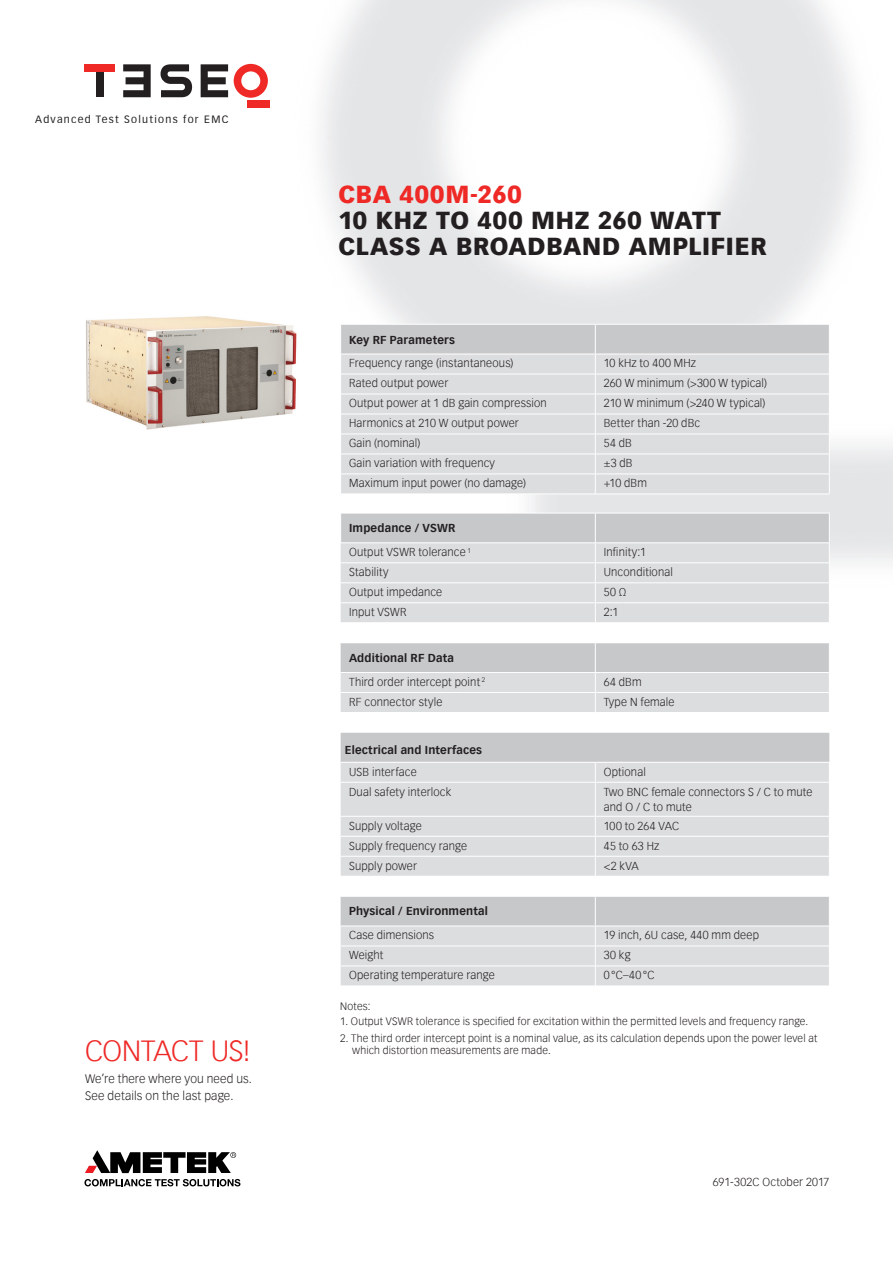
<style>
.page{position:relative;width:893px;height:1263px;background:#fff}
.page>*{position:absolute;margin:0;border:0;box-sizing:border-box;transform-origin:0 0}
.t1{font:300 28.5px "Vectora Com";letter-spacing:-.01em;color:#ee2926}
._00_Titel{font:900 24px/25.5px "Vectora Com";letter-spacing:.03em;color:#231f20}
.t2{font:300 12px/17.2px "Vectora Com";letter-spacing:.01em;color:#231f20}
.Text_Tabelle_Vectora{font:300 11.25px/15px "Vectora Com";letter-spacing:.015em;color:#231f20}
.Text_Tabelle_Vectora-2{font:700 11.25px "Vectora Com";letter-spacing:.015em;color:#231f20}
._02_Tabelle_grau{font:300 10.5px "Vectora Com";letter-spacing:.015em;color:#231f20}
.t3{font:10.35px "Vectora Com";letter-spacing:.125em;color:#231f20}
.s1{color:#ee2926}
</style>
<div class="page">
<div style="left:247px;top:101px;width:23px;height:7px;background:#ee2926"></div>
<svg style="left:234px;top:64px;width:34px;height:34px"></svg>
<svg style="left:201px;top:64px;width:27px;height:33px"></svg>
<svg style="left:123px;top:64px;width:28px;height:33px"></svg>
<div style="left:97px;top:71px;width:7px;height:26px;background:#231f20"></div>
<div style="left:85px;top:64px;width:30px;height:7px;background:#ee2926"></div>
<svg style="left:161px;top:64px;width:31px;height:33px"></svg>
<svg style="left:84px;top:1179px;width:156px;height:7px"></svg>
<svg style="left:85px;top:1150px;width:151px;height:23px"></svg>
<img style="left:86px;top:316px;width:212px;height:114px">
<div style="left:341px;top:325px;width:488px;height:29px;background:#c7c8ca"></div>
<svg style="left:341px;top:355px;width:488px;height:630px;fill:#dcdddf"></svg>
<svg style="left:341px;top:623px;width:488px;height:273px;fill:#dcdddf"></svg>
<hr style="left:341px;top:562px;width:254px;height:1px;background:#fff">
<hr style="left:595px;top:562px;width:235px;height:1px;background:#fff">
<hr style="left:341px;top:582px;width:254px;height:1px;background:#fff">
<hr style="left:595px;top:582px;width:235px;height:1px;background:#fff">
<hr style="left:341px;top:602px;width:254px;height:1px;background:#fff">
<hr style="left:595px;top:602px;width:235px;height:1px;background:#fff">
<svg style="left:595px;top:763px;width:1px;height:19px"></svg>
<hr style="left:595px;top:783px;width:1px;height:33px;background:#fff">
<hr style="left:341px;top:836px;width:254px;height:1px;background:#fff">
<hr style="left:595px;top:836px;width:235px;height:1px;background:#fff">
<hr style="left:341px;top:856px;width:254px;height:1px;background:#fff">
<hr style="left:595px;top:856px;width:235px;height:1px;background:#fff">
<hr style="left:341px;top:945px;width:254px;height:1px;background:#fff">
<hr style="left:595px;top:945px;width:235px;height:1px;background:#fff">
<hr style="left:341px;top:965px;width:254px;height:1px;background:#fff">
<hr style="left:595px;top:965px;width:235px;height:1px;background:#fff">
<svg style="left:595px;top:817px;width:1px;height:168px"></svg>
<hr style="left:341px;top:692px;width:254px;height:1px;background:#fff">
<hr style="left:595px;top:692px;width:235px;height:1px;background:#fff">
<hr style="left:340px;top:374px;width:255px;height:1px;background:#fff">
<hr style="left:595px;top:374px;width:235px;height:1px;background:#fff">
<hr style="left:340px;top:394px;width:255px;height:1px;background:#fff">
<hr style="left:595px;top:394px;width:235px;height:1px;background:#fff">
<hr style="left:340px;top:414px;width:255px;height:1px;background:#fff">
<hr style="left:595px;top:414px;width:235px;height:1px;background:#fff">
<hr style="left:340px;top:434px;width:255px;height:1px;background:#fff">
<hr style="left:595px;top:434px;width:235px;height:1px;background:#fff">
<hr style="left:340px;top:454px;width:255px;height:1px;background:#fff">
<hr style="left:595px;top:454px;width:235px;height:1px;background:#fff">
<hr style="left:341px;top:762px;width:254px;height:1px;background:#fff">
<hr style="left:595px;top:762px;width:235px;height:1px;background:#fff">
<hr style="left:341px;top:782px;width:254px;height:1px;background:#fff">
<hr style="left:595px;top:782px;width:235px;height:1px;background:#fff">
<hr style="left:341px;top:816px;width:254px;height:1px;background:#fff">
<hr style="left:595px;top:816px;width:235px;height:1px;background:#fff">
<hr style="left:341px;top:672px;width:254px;height:1px;background:#fff">
<hr style="left:595px;top:672px;width:235px;height:1px;background:#fff">
<hr style="left:340px;top:876px;width:255px;height:1px;background:#fff">
<hr style="left:595px;top:876px;width:235px;height:1px;background:#fff">
<hr style="left:340px;top:712px;width:255px;height:1px;background:#fff">
<hr style="left:595px;top:712px;width:235px;height:1px;background:#fff">
<hr style="left:340px;top:622px;width:255px;height:1px;background:#fff">
<hr style="left:595px;top:622px;width:235px;height:1px;background:#fff">
<hr style="left:340px;top:642px;width:255px;height:1px;background:#fff">
<hr style="left:595px;top:642px;width:235px;height:1px;background:#fff">
<hr style="left:340px;top:896px;width:255px;height:1px;background:#fff">
<hr style="left:595px;top:896px;width:235px;height:1px;background:#fff">
<hr style="left:341px;top:925px;width:254px;height:1px;background:#fff">
<hr style="left:595px;top:925px;width:235px;height:1px;background:#fff">
<hr style="left:340px;top:474px;width:255px;height:1px;background:#fff">
<hr style="left:595px;top:474px;width:235px;height:1px;background:#fff">
<svg style="left:595px;top:325px;width:1px;height:168px"></svg>
<svg style="left:595px;top:514px;width:1px;height:218px"></svg>
<hr style="left:340px;top:542px;width:255px;height:1px;background:#fff">
<hr style="left:595px;top:542px;width:235px;height:1px;background:#fff">
<hr style="left:340px;top:493px;width:255px;height:1px;background:#fff">
<hr style="left:595px;top:493px;width:235px;height:1px;background:#fff">
<hr style="left:340px;top:513px;width:255px;height:1px;background:#fff">
<hr style="left:595px;top:513px;width:235px;height:1px;background:#fff">
<p class="t3" style="left:35px;top:113px;width:195px">Advanced Test Solutions for EMC</p>
<h1 class="t1" style="left:85px;top:1034px;width:167px">CONTACT US!</h1>
<p class="t2" style="left:85px;top:1070px;width:168px">We’re there where you need us.<br>See details on the last page.</p>
<p class="_00_Titel" style="left:338px;top:182px;width:384px"><span class="s1">CBA 400M-260<br></span>10 KHZ TO 400 MHZ 260 WATT</p>
<p class="_00_Titel" style="left:338px;top:233px;width:430px">CLASS A BROADBAND AMPLIFIER</p>
<p class="Text_Tabelle_Vectora-2" style="left:349px;top:333px;width:107px">Key RF Parameters</p>
<p class="Text_Tabelle_Vectora" style="left:349px;top:356px;width:166px">Frequency range (instantaneous)</p>
<p class="Text_Tabelle_Vectora" style="left:604px;top:356px;width:94px">10 kHz to 400 MHz</p>
<p class="Text_Tabelle_Vectora" style="left:349px;top:376px;width:101px">Rated output power</p>
<p class="Text_Tabelle_Vectora" style="left:604px;top:376px;width:165px">260 W minimum (&gt;300 W typical)</p>
<p class="Text_Tabelle_Vectora" style="left:349px;top:396px;width:199px">Output power at 1 dB gain compression</p>
<p class="Text_Tabelle_Vectora" style="left:604px;top:396px;width:163px">210 W minimum (&gt;240 W typical)</p>
<p class="Text_Tabelle_Vectora" style="left:349px;top:416px;width:171px">Harmonics at 210 W output power</p>
<p class="Text_Tabelle_Vectora" style="left:604px;top:416px;width:98px">Better than -20 dBc</p>
<p class="Text_Tabelle_Vectora" style="left:349px;top:436px;width:73px">Gain (nominal)</p>
<p class="Text_Tabelle_Vectora" style="left:604px;top:436px;width:30px">54 dB</p>
<p class="Text_Tabelle_Vectora" style="left:349px;top:456px;width:147px">Gain variation with frequency</p>
<p class="Text_Tabelle_Vectora" style="left:604px;top:456px;width:30px">±3 dB</p>
<p class="Text_Tabelle_Vectora" style="left:349px;top:476px;width:178px">Maximum input power (no damage)</p>
<p class="Text_Tabelle_Vectora" style="left:604px;top:476px;width:45px">+10 dBm</p>
<p class="Text_Tabelle_Vectora-2" style="left:349px;top:521px;width:108px">Impedance / VSWR</p>
<p class="Text_Tabelle_Vectora" style="left:349px;top:545px;width:123px">Output VSWR tolerance <sup>1</sup></p>
<p class="Text_Tabelle_Vectora" style="left:604px;top:545px;width:44px">Infinity:1</p>
<p class="Text_Tabelle_Vectora" style="left:349px;top:565px;width:41px">Stability</p>
<p class="Text_Tabelle_Vectora" style="left:604px;top:565px;width:71px">Unconditional</p>
<p class="Text_Tabelle_Vectora" style="left:349px;top:585px;width:95px">Output impedance</p>
<p class="Text_Tabelle_Vectora" style="left:604px;top:585px;width:24px">50 Ω</p>
<p class="Text_Tabelle_Vectora" style="left:349px;top:605px;width:59px">Input VSWR</p>
<p class="Text_Tabelle_Vectora" style="left:604px;top:605px;width:16px">2:1</p>
<p class="Text_Tabelle_Vectora-2" style="left:349px;top:651px;width:106px">Additional RF Data</p>
<p class="Text_Tabelle_Vectora" style="left:349px;top:674px;width:138px">Third order intercept point <sup>2</sup></p>
<p class="Text_Tabelle_Vectora" style="left:604px;top:674px;width:39px">64 dBm</p>
<p class="Text_Tabelle_Vectora" style="left:349px;top:694px;width:95px">RF connector style</p>
<p class="Text_Tabelle_Vectora" style="left:604px;top:694px;width:72px">Type N female</p>
<p class="Text_Tabelle_Vectora-2" style="left:345px;top:743px;width:139px">Electrical and Interfaces</p>
<p class="Text_Tabelle_Vectora" style="left:349px;top:764px;width:69px">USB interface</p>
<p class="Text_Tabelle_Vectora" style="left:604px;top:764px;width:44px">Optional</p>
<p class="Text_Tabelle_Vectora" style="left:349px;top:784px;width:103px">Dual safety interlock</p>
<p class="Text_Tabelle_Vectora" style="left:604px;top:784px;width:210px">Two BNC female connectors S / C to mute and O / C to mute</p>
<p class="Text_Tabelle_Vectora" style="left:349px;top:818px;width:74px">Supply voltage</p>
<p class="Text_Tabelle_Vectora" style="left:604px;top:818px;width:77px">100 to 264 VAC</p>
<p class="Text_Tabelle_Vectora" style="left:349px;top:838px;width:119px">Supply frequency range</p>
<p class="Text_Tabelle_Vectora" style="left:604px;top:838px;width:57px">45 to 63 Hz</p>
<p class="Text_Tabelle_Vectora" style="left:349px;top:858px;width:69px">Supply power</p>
<p class="Text_Tabelle_Vectora" style="left:604px;top:858px;width:37px">&lt;2 kVA</p>
<p class="Text_Tabelle_Vectora-2" style="left:349px;top:904px;width:140px">Physical / Environmental</p>
<p class="Text_Tabelle_Vectora" style="left:349px;top:928px;width:87px">Case dimensions</p>
<p class="Text_Tabelle_Vectora" style="left:604px;top:928px;width:157px">19 inch, 6U case, 440 mm deep</p>
<p class="Text_Tabelle_Vectora" style="left:349px;top:948px;width:36px">Weight</p>
<p class="Text_Tabelle_Vectora" style="left:604px;top:948px;width:28px">30 kg</p>
<p class="Text_Tabelle_Vectora" style="left:349px;top:968px;width:147px">Operating temperature range</p>
<p class="Text_Tabelle_Vectora" style="left:604px;top:968px;width:52px">0°C–40°C</p>
<p class="_02_Tabelle_grau" style="left:340px;top:1000px;width:32px">Notes:</p>
<p class="_02_Tabelle_grau" style="left:340px;top:1015px;width:470px">1. Output VSWR tolerance is specified for excitation within the permitted levels and frequency range.</p>
<p class="_02_Tabelle_grau" style="left:340px;top:1031px;width:479px">2. The third order intercept point is a nominal value, as its calculation depends upon the power level at</p>
<p class="_02_Tabelle_grau" style="left:352px;top:1043px;width:200px">which distortion measurements are made.</p>
<p class="Text_Tabelle_Vectora" style="left:713px;top:1175px;width:118px">691-302C October 2017</p>
</div>
